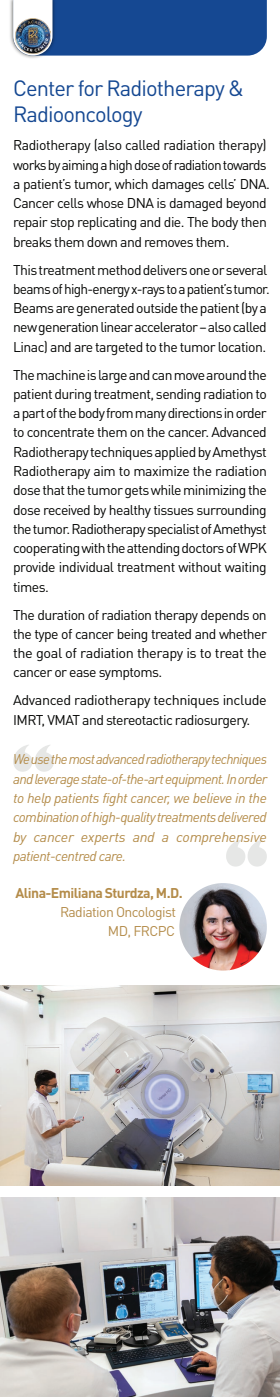
<style>
.page{position:relative;width:280px;height:1397px;background:#fff}
.page>*{position:absolute;margin:0;border:0;box-sizing:border-box;transform-origin:0 0}
.t1{font:21.88px/26.2px "DIN Pro";letter-spacing:-.04em;color:#154892}
.t2{font:14px/19.2px "DIN Pro";letter-spacing:-.04em;color:#040503}
.t3{font:italic 14px/19.2px "DIN Pro";letter-spacing:-.025em;color:#b48c4a;text-align:justify;scale:.96 1}
.t4{font:14px/19.2px "DIN Pro";letter-spacing:-.04em;color:#b48c4a;text-align:right}
.t5{font:700 14px "DIN Pro";letter-spacing:-.04em;color:#b48c4a}
</style>
<div class="page">
<img style="left:10px;top:0;width:32px;height:58px">
<svg style="left:13px;top:0;width:254px;height:56px;background:#28579a"></svg>
<img style="left:15px;top:18px;width:35px;height:35px">
<svg style="left:13px;top:745px;width:41px;height:26px"></svg>
<svg style="left:226px;top:839px;width:41px;height:27px"></svg>
<img style="left:179px;top:882px;width:88px;height:88px;border-radius:44px">
<img style="left:0;top:985px;width:280px;height:199px">
<img style="left:0;top:1197px;width:280px;height:199px">
<h1 class="t1" style="left:13px;top:73px;width:233px">Center for Radiotherapy &amp;<br>Radiooncology</h1>
<p class="t2" style="left:13px;top:134px;width:258px">Radiotherapy (also called radiation therapy) works by aiming a high dose of radiation towards a patient’s tumor, which damages cells’ DNA.<br>Cancer cells whose DNA is damaged beyond repair stop replicating and die. The body then breaks them down and removes them.</p>
<p class="t2" style="left:13px;top:258px;width:258px">This treatment method delivers one or several beams of high-energy x-rays to a patient’s tumor.<br>Beams are generated outside the patient (by a new generation linear accelerator – also called Linac) and are targeted to the tumor location.</p>
<p class="t2" style="left:13px;top:363px;width:255px;text-align:justify">The machine is large and can move around the patient during treatment, sending radiation to a part of the body from many directions in order to concentrate them on the cancer. Advanced Radiotherapy techniques applied by Amethyst Radiotherapy aim to maximize the radiation dose that the tumor gets while minimizing the dose received by healthy tissues surrounding the tumor. Radiotherapy specialist of Amethyst cooperating with the attending doctors of WPK provide individual treatment without waiting times.</p>
<p class="t2" style="left:13px;top:603px;width:255px;text-align:justify">The duration of radiation therapy depends on the type of cancer being treated and whether the goal of radiation therapy is to treat the cancer or ease symptoms.</p>
<p class="t2" style="left:13px;top:689px;width:255px">Advanced radiotherapy techniques include<br>IMRT, VMAT and stereotactic radiosurgery.</p>
<p class="t3" style="left:13px;top:748px;width:266px">We use the most advanced radiotherapy techniques and leverage state-of-the-art equipment. In order to help patients fight cancer, we believe in the combination of high-quality treatments delivered by cancer experts and a comprehensive patient-centred care.</p>
<p class="t5" style="left:16px;top:880px;width:169px">Alina-Emiliana Sturdza, M.D.</p>
<p class="t4" style="left:60px;top:900px;width:117px">Radiation Oncologist<br>MD, FRCPC</p>
</div>
